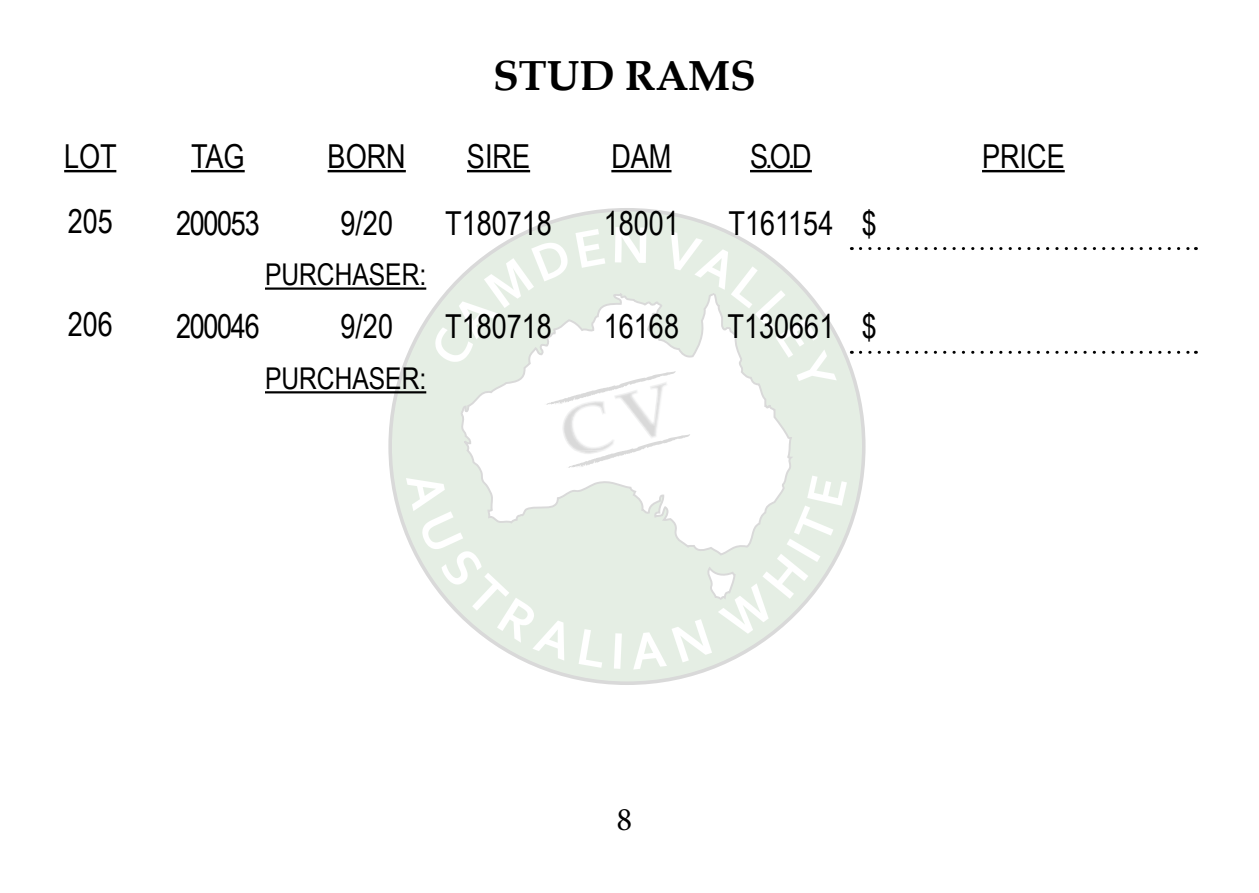
<style>
.page{position:relative;width:1259px;height:893px;background:#fff}
.page>*{position:absolute;margin:0;border:0;box-sizing:border-box;transform-origin:0 0}
.t1{font:700 42px "Book Antiqua";color:#000}
.t2{font:33px "Arial Narrow";color:#000}
.t3{font:33px "Minion Pro";color:#000}
.t4{font:30px "Arial Narrow";color:#000}
</style>
<div class="page">
<svg style="left:390px;top:210px;width:473px;height:473px;background:#e3ebe2"></svg>
<svg style="left:459px;top:405px;width:336px;height:29px"></svg>
<img style="left:562px;top:405px;width:1px;height:29px">
<img style="left:563px;top:405px;width:51px;height:29px">
<img style="left:615px;top:405px;width:52px;height:29px">
<svg style="left:860px;top:247px;width:336px;height:3px"></svg>
<svg style="left:860px;top:351px;width:336px;height:3px"></svg>
<hr style="left:64px;top:170px;width:52px;height:2px;background:#000">
<hr style="left:191px;top:170px;width:54px;height:2px;background:#000">
<hr style="left:328px;top:170px;width:78px;height:2px;background:#000">
<hr style="left:467px;top:170px;width:63px;height:2px;background:#000">
<hr style="left:611px;top:170px;width:60px;height:2px;background:#000">
<hr style="left:750px;top:170px;width:62px;height:2px;background:#000">
<hr style="left:982px;top:170px;width:82px;height:2px;background:#000">
<hr style="left:265px;top:287px;width:161px;height:3px;background:#000">
<hr style="left:265px;top:391px;width:161px;height:2px;background:#000">
<svg style="left:429px;top:227px;width:407px;height:178px"></svg>
<svg style="left:406px;top:434px;width:441px;height:236px"></svg>
<p class="t1" style="left:493px;top:47px;width:264px">STUD RAMS</p>
<p class="t2" style="left:64px;top:132px;width:54px">LOT</p>
<p class="t2" style="left:191px;top:132px;width:55px">TAG</p>
<p class="t2" style="left:328px;top:132px;width:80px">BORN</p>
<p class="t2" style="left:467px;top:132px;width:65px">SIRE</p>
<p class="t2" style="left:611px;top:132px;width:62px">DAM</p>
<p class="t2" style="left:750px;top:132px;width:63px">S.O.D</p>
<p class="t2" style="left:982px;top:132px;width:84px">PRICE</p>
<p class="t2" style="left:68px;top:197px;width:47px">205</p>
<p class="t2" style="left:176px;top:199px;width:85px">200053</p>
<p class="t2" style="left:340px;top:199px;width:54px">9/20</p>
<p class="t2" style="left:445px;top:199px;width:108px">T180718</p>
<p class="t2" style="left:604px;top:199px;width:77px">18001</p>
<p class="t2" style="left:728px;top:199px;width:150px">T161154 $</p>
<p class="t4" style="left:265px;top:253px;width:163px">PURCHASER:</p>
<p class="t2" style="left:68px;top:301px;width:47px">206</p>
<p class="t2" style="left:176px;top:303px;width:85px">200046</p>
<p class="t2" style="left:340px;top:303px;width:54px">9/20</p>
<p class="t2" style="left:445px;top:303px;width:108px">T180718</p>
<p class="t2" style="left:604px;top:303px;width:77px">16168</p>
<p class="t2" style="left:727px;top:303px;width:151px">T130661 $</p>
<p class="t4" style="left:265px;top:357px;width:163px">PURCHASER:</p>
<p class="t3" style="left:616px;top:798px;width:17px">8</p>
</div>
